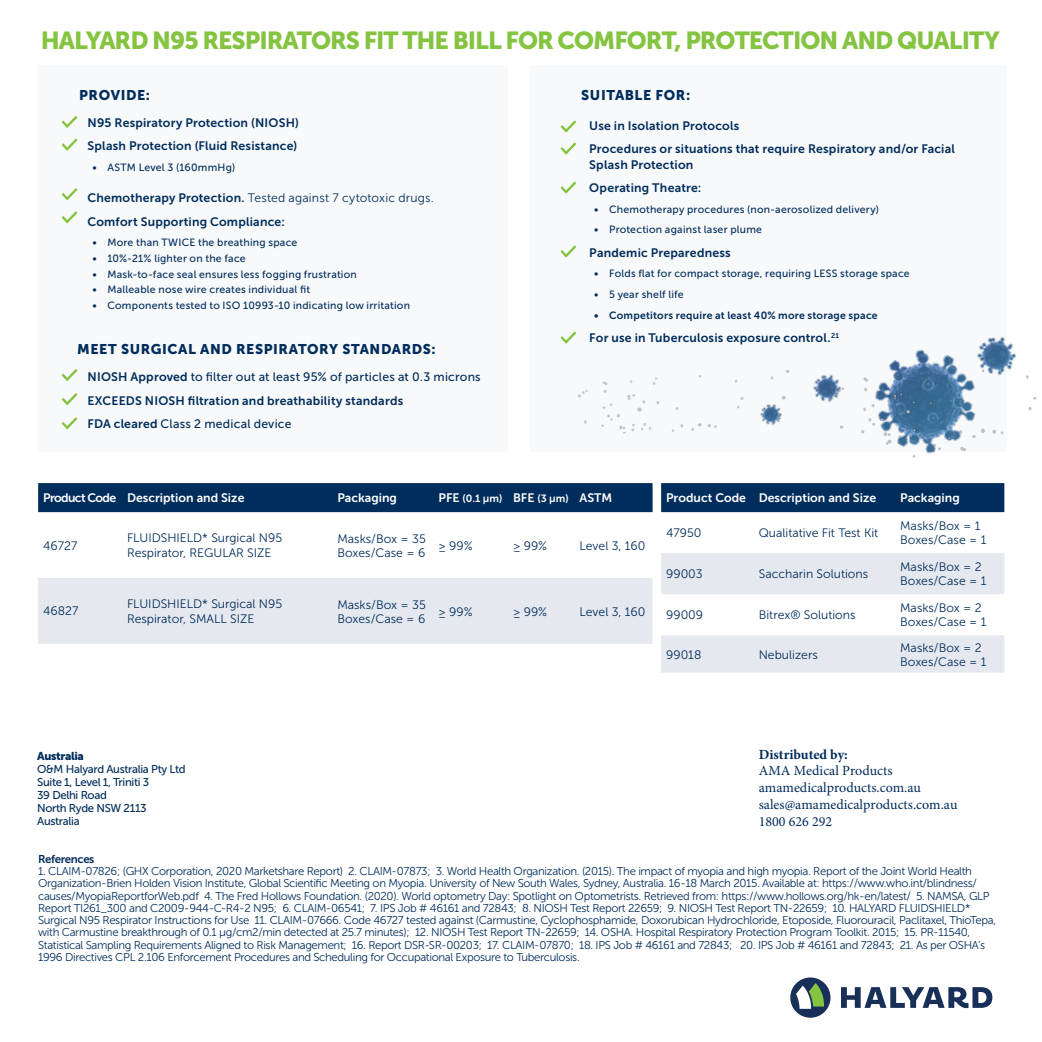
<style>
.page{position:relative;width:1042px;height:1042px;background:#fff}
.page>*{position:absolute;margin:0;border:0;box-sizing:border-box;transform-origin:0 0}
.t1{font:24.5px "Museo Sans 900";letter-spacing:-.04em;color:#85c441}
.t2{font:14px/16.8px "Minion Pro";color:#002c5b}
.t3{font:14px "Museo Sans 900";letter-spacing:.04em;color:#002d5b}
.t4{font:700 14px "Minion Pro";color:#002c5b}
.t5{font:12.25px/14px "Museo Sans 300";color:#002d5b}
.t6{font:12.25px/23.3px "Museo Sans 700";letter-spacing:.015em;color:#002d5b}
.t7{font:12.25px "Museo Sans 500";letter-spacing:.02em;color:#002d5b}
.t8{font:12.25px "Museo Sans 700";color:#fff}
.t9{font:11.38px/12.2px "Museo Sans 300";letter-spacing:-.03em;color:#002d5b}
.t10{font:11.38px/13.1px "Museo Sans 500";letter-spacing:-.03em;color:#002d5b}
.t11{font:11.38px "Museo Sans 700";letter-spacing:-.03em;color:#002d5b}
.t12{font:11.38px "Museo Sans 900";letter-spacing:-.03em;color:#002d5b}
.t13{font:10.5px "Museo Sans 500";letter-spacing:.02em;color:#002d5b}
.t14{font:10.5px "Museo Sans 700";letter-spacing:.02em;color:#002d5b}
.t15{font:10.5px "Museo Sans 700";color:#fff}
.s1{font-family:"Museo Sans 700"}
.s2{font-size:12.25px}
</style>
<div class="page">
<div style="left:37px;top:65px;width:471px;height:387px;background:#f8f9fb"></div>
<div style="left:530px;top:65px;width:477px;height:387px;background:#f8f9fb"></div>
<div style="left:38px;top:483px;width:614px;height:29px;background:#002d5b"></div>
<div style="left:38px;top:578px;width:614px;height:66px;background:#e6e8ef"></div>
<div style="left:661px;top:483px;width:97px;height:29px;background:#002d5b"></div>
<svg style="left:661px;top:553px;width:343px;height:120px"></svg>
<svg style="left:790px;top:977px;width:40px;height:40px"></svg>
<svg style="left:841px;top:987px;width:151px;height:21px"></svg>
<svg style="left:62px;top:116px;width:15px;height:12px"></svg>
<svg style="left:62px;top:369px;width:15px;height:12px"></svg>
<svg style="left:561px;top:120px;width:15px;height:12px"></svg>
<svg style="left:561px;top:142px;width:15px;height:12px"></svg>
<svg style="left:561px;top:182px;width:15px;height:12px"></svg>
<svg style="left:561px;top:245px;width:15px;height:12px"></svg>
<svg style="left:561px;top:332px;width:15px;height:11px"></svg>
<svg style="left:62px;top:139px;width:15px;height:12px"></svg>
<svg style="left:62px;top:188px;width:15px;height:12px"></svg>
<svg style="left:62px;top:211px;width:15px;height:12px"></svg>
<svg style="left:62px;top:393px;width:15px;height:12px"></svg>
<svg style="left:62px;top:417px;width:15px;height:12px"></svg>
<img style="left:758px;top:337px;width:258px;height:176px">
<img style="left:758px;top:352px;width:72px;height:109px">
<img style="left:578px;top:369px;width:228px;height:66px">
<img style="left:830px;top:364px;width:207px;height:99px">
<h1 class="t1" style="left:41px;top:26px;width:960px">HALYARD N95 RESPIRATORS FIT THE BILL FOR COMFORT, PROTECTION AND QUALITY</h1>
<p class="t3" style="left:79px;top:87px;width:72px">PROVIDE:</p>
<p class="t3" style="left:581px;top:87px;width:110px">SUITABLE FOR:</p>
<p class="t6" style="left:88px;top:111px;width:213px">N95 Respiratory Protection (NIOSH)<br>Splash Protection (Fluid Resistance)</p>
<p class="t13" style="left:92px;top:161px;width:144px">• ASTM Level 3 (160mmHg)</p>
<p class="t5" style="left:88px;top:191px;width:348px"><span class="s1">Chemotherapy Protection.</span> Tested against 7 cytotoxic drugs.</p>
<p class="t6" style="left:88px;top:210px;width:199px">Comfort Supporting Compliance:</p>
<p class="t13" style="left:92px;top:237px;width:206px">• More than TWICE the breathing space</p>
<p class="t13" style="left:92px;top:253px;width:155px">• 10%-21% lighter on the face</p>
<p class="t13" style="left:92px;top:268px;width:266px">• Mask-to-face seal ensures less fogging frustration</p>
<p class="t13" style="left:92px;top:284px;width:219px">• Malleable nose wire creates individual fit</p>
<p class="t13" style="left:92px;top:300px;width:319px">• Components tested to ISO 10993-10 indicating low irritation</p>
<p class="t3" style="left:77px;top:341px;width:360px">MEET SURGICAL AND RESPIRATORY STANDARDS:</p>
<p class="t7" style="left:88px;top:370px;width:395px"><span class="s1">NIOSH Approved</span> to filter out at least 95% of particles at 0.3 microns</p>
<p class="t6" style="left:88px;top:389px;width:317px">EXCEEDS NIOSH filtration and breathability standards</p>
<p class="t7" style="left:88px;top:417px;width:205px"><span class="s1">FDA cleared</span> Class 2 medical device</p>
<p class="t6" style="left:589px;top:114px;width:367px">Use in Isolation Protocols<br>Procedures or situations that require Respiratory and/or Facial</p>
<p class="t6" style="left:589px;top:153px;width:114px">Splash Protection<br>Operating Theatre:</p>
<p class="t13" style="left:594px;top:203px;width:286px">• Chemotherapy procedures (non-aerosolized delivery)</p>
<p class="t13" style="left:594px;top:224px;width:169px">• Protection against laser plume</p>
<p class="t6" style="left:589px;top:241px;width:143px">Pandemic Preparedness</p>
<p class="t13" style="left:594px;top:268px;width:317px">• Folds flat for compact storage, requiring LESS storage space</p>
<p class="t13" style="left:594px;top:288px;width:91px">• 5 year shelf life</p>
<p class="t14" style="left:594px;top:309px;width:285px">• Competitors require at least 40% more storage space</p>
<p class="t6" style="left:589px;top:326px;width:251px">For use in Tuberculosis exposure control.<sup>21</sup></p>
<p class="t8" style="left:43px;top:491px;width:203px">Product Code Description and Size</p>
<p class="t8" style="left:337px;top:491px;width:61px">Packaging</p>
<p class="t15" style="left:438px;top:493px;width:175px"><span class="s2">PFE</span> (0.1 µm) <span class="s2">BFE</span> (3 µm) <span class="s2">ASTM</span></p>
<p class="t5" style="left:43px;top:538px;width:36px">46727</p>
<p class="t5" style="left:127px;top:531px;width:157px;line-height:14.7px">FLUIDSHIELD* Surgical N95<br>Respirator, REGULAR SIZE</p>
<p class="t5" style="left:337px;top:531px;width:90px">Masks/Box = 35<br>Boxes/Case = 6</p>
<p class="t5" style="left:438px;top:538px;width:36px">≥ 99%</p>
<p class="t5" style="left:513px;top:538px;width:36px">≥ 99%</p>
<p class="t5" style="left:579px;top:538px;width:67px">Level 3, 160</p>
<p class="t5" style="left:43px;top:604px;width:37px">46827</p>
<p class="t5" style="left:127px;top:597px;width:157px;line-height:14.7px">FLUIDSHIELD* Surgical N95<br>Respirator, SMALL SIZE</p>
<p class="t5" style="left:337px;top:597px;width:90px">Masks/Box = 35<br>Boxes/Case = 6</p>
<p class="t5" style="left:438px;top:604px;width:36px">≥ 99%</p>
<p class="t5" style="left:513px;top:604px;width:36px">≥ 99%</p>
<p class="t5" style="left:579px;top:604px;width:67px">Level 3, 160</p>
<p class="t8" style="left:666px;top:491px;width:212px">Product Code Description and Size</p>
<p class="t8" style="left:900px;top:491px;width:61px">Packaging</p>
<p class="t5" style="left:666px;top:526px;width:37px">47950</p>
<p class="t5" style="left:759px;top:526px;width:121px">Qualitative Fit Test Kit</p>
<p class="t5" style="left:900px;top:519px;width:88px">Masks/Box = 1<br>Boxes/Case = 1</p>
<p class="t5" style="left:666px;top:567px;width:38px">99003</p>
<p class="t5" style="left:759px;top:567px;width:111px">Saccharin Solutions</p>
<p class="t5" style="left:900px;top:560px;width:88px">Masks/Box = 2<br>Boxes/Case = 1</p>
<p class="t5" style="left:666px;top:608px;width:39px">99009</p>
<p class="t5" style="left:759px;top:608px;width:98px">Bitrex® Solutions</p>
<p class="t5" style="left:900px;top:601px;width:88px">Masks/Box = 2<br>Boxes/Case = 1</p>
<p class="t5" style="left:666px;top:647px;width:37px">99018</p>
<p class="t5" style="left:759px;top:647px;width:61px">Nebulizers</p>
<p class="t5" style="left:900px;top:640px;width:88px">Masks/Box = 2<br>Boxes/Case = 1</p>
<p class="t12" style="left:37px;top:749px;width:48px">Australia</p>
<p class="t10" style="left:37px;top:762px;width:150px">O&amp;M Halyard Australia Pty Ltd<br>Suite 1, Level 1, Triniti 3<br>39 Delhi Road<br>North Ryde NSW 2113<br>Australia</p>
<p class="t4" style="left:759px;top:744px;width:91px">Distributed by:</p>
<p class="t2" style="left:759px;top:762px;width:200px">AMA Medical Products amamedicalproducts.com.au sales@amamedicalproducts.com.au<br>1800 626 292</p>
<p class="t11" style="left:38px;top:852px;width:58px">References</p>
<p class="t9" style="left:38px;top:865px;width:959px">1. CLAIM-07826; (GHX Corporation, 2020 Marketshare Report) 2. CLAIM-07873; 3. World Health Organization. (2015). The impact of myopia and high myopia. Report of the Joint World Health Organization-Brien Holden Vision Institute, Global Scientific Meeting on Myopia. University of New South Wales, Sydney, Australia. 16-18 March 2015. Available at: https://www.who.int/blindness/ causes/MyopiaReportforWeb.pdf 4. The Fred Hollows Foundation. (2020). World optometry Day: Spotlight on Optometrists. Retrieved from: https://www.hollows.org/hk-en/latest/ 5. NAMSA, GLP Report TI261_300 and C2009-944-C-R4-2 N95; 6. CLAIM-06541; 7. IPS Job # 46161 and 72843; 8. NIOSH Test Report 22659; 9. NIOSH Test Report TN-22659; 10. HALYARD FLUIDSHIELD* Surgical N95 Respirator Instructions for Use 11. CLAIM-07666. Code 46727 tested against (Carmustine, Cyclophosphamide, Doxorubican Hydrochloride, Etoposide, Fluorouracil, Paclitaxel, ThioTepa, with Carmustine breakthrough of 0.1 µg/cm2/min detected at 25.7 minutes); 12. NIOSH Test Report TN-22659; 14. OSHA. Hospital Respiratory Protection Program Toolkit. 2015; 15. PR-11540, Statistical Sampling Requirements Aligned to Risk Management; 16. Report DSR-SR-00203; 17. CLAIM-07870; 18. IPS Job # 46161 and 72843; 20. IPS Job # 46161 and 72843; 21. As per OSHA’s 1996 Directives CPL 2.106 Enforcement Procedures and Scheduling for Occupational Exposure to Tuberculosis.</p>
</div>
